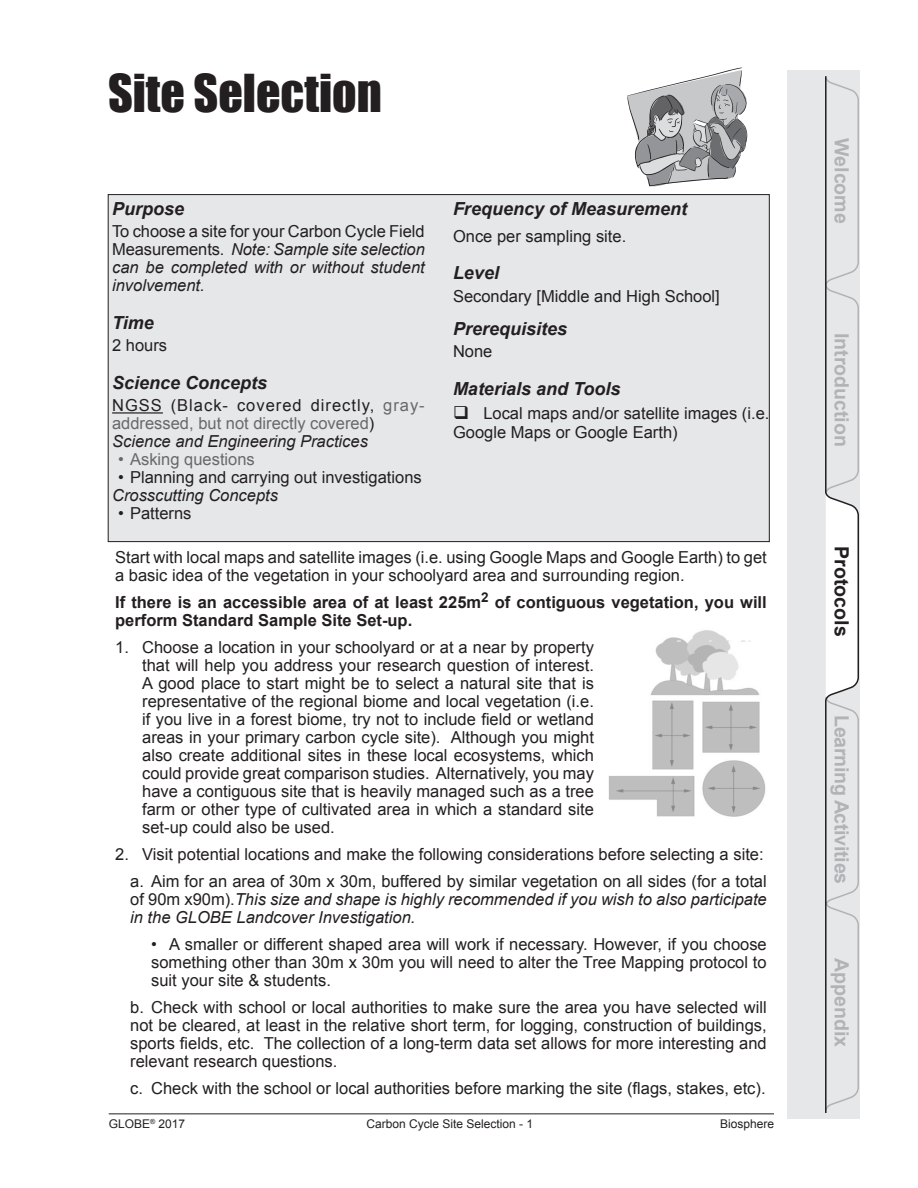
<style>
.page{position:relative;width:918px;height:1188px;background:#fff}
.page>*{position:absolute;margin:0;border:0;box-sizing:border-box;transform-origin:0 0}
.HTML_H1{font:48px "Impact";color:#231f20}
.t1{font:700 19.65px "Arial";color:#b2b3b7}
.t2{font:700 19.65px "Arial";color:#231f20}
.HTML_H3{font:italic 700 18px "Arial";color:#231f20}
.HTML_Body_Text{font:italic 700 18px "Arial";color:#231f20}
.HTML_Body_Text-2{font:16.5px/18px "Arial";color:#231f20;text-align:justify}
.HTML_Body_Text-3{font:italic 16.5px/18px "Arial";color:#231f20;text-align:justify}
.HTML_Body_Text-4{font:700 16.5px/18px "Arial";color:#231f20}
.HTML_Body_Text-5{font:16.5px/18px "Arial";color:#696969}
.HTML_Unordered_List{font:16.5px/19.5px "Arial";color:#231f20}
.t3{font:12px "Arial";color:#231f20}
.s1{font-style:normal}
.s2{color:#231f20}
</style>
<div class="page">
<hr style="left:109px;top:1113px;width:665px;height:1px;background:#231f20">
<div style="left:788px;top:70px;width:72px;height:1049px;background:#e6e7e9"></div>
<svg style="left:825px;top:76px;width:34px;height:1037px"></svg>
<div style="left:108px;top:195px;width:661px;height:347px;background:#e6e7e9"></div>
<svg style="left:627px;top:68px;width:120px;height:118px"></svg>
<hr style="left:112px;top:412px;width:51px;height:2px;background:#231f20">
<img style="left:608px;top:630px;width:158px;height:187px">
<p class="HTML_H1" style="left:108px;top:56px;width:275px">Site Selection</p>
<p class="HTML_H3" style="left:112px;top:197px;width:74px">Purpose</p>
<p class="HTML_Body_Text-3" style="left:112px;top:223px;width:314px"><span class="s1">To choose a site for your Carbon Cycle Field Measurements.</span> Note: Sample site selection can be completed with or without student involvement.</p>
<p class="HTML_H3" style="left:112px;top:311px;width:43px">Time</p>
<p class="HTML_Body_Text-2" style="left:112px;top:337px;width:57px">2 hours</p>
<p class="HTML_H3" style="left:112px;top:371px;width:157px">Science Concepts</p>
<p class="HTML_Body_Text-5" style="left:112px;top:397px;width:314px"><span class="s2">NGSS (Black- covered directly,</span> gray&shy;addressed, but not directly covered<span class="s2">)</span></p>
<p class="HTML_Body_Text-3" style="left:112px;top:433px;width:257px">Science and Engineering Practices</p>
<p class="HTML_Body_Text-5" style="left:118px;top:451px;width:138px">• Asking questions</p>
<p class="HTML_Body_Text-2" style="left:118px;top:469px;width:305px">• Planning and carrying out investigations</p>
<p class="HTML_Body_Text-3" style="left:112px;top:487px;width:167px">Crosscutting Concepts</p>
<p class="HTML_Body_Text-2" style="left:118px;top:505px;width:75px">• Patterns</p>
<p class="HTML_Body_Text" style="left:453px;top:197px;width:236px">Frequency of Measurement</p>
<p class="HTML_Body_Text-2" style="left:453px;top:227px;width:175px">Once per sampling site.</p>
<p class="HTML_H3" style="left:453px;top:261px;width:48px">Level</p>
<p class="HTML_Body_Text-2" style="left:453px;top:287px;width:268px">Secondary [Middle and High School]</p>
<p class="HTML_H3" style="left:453px;top:317px;width:116px">Prerequisites</p>
<p class="HTML_Body_Text-2" style="left:453px;top:343px;width:41px">None</p>
<p class="HTML_H3" style="left:453px;top:377px;width:169px">Materials and Tools</p>
<p class="HTML_Unordered_List" style="left:453px;top:403px;width:318px">❑ Local maps and/or satellite images (i.e.<br>Google Maps or Google Earth)</p>
<p class="HTML_Body_Text-2" style="left:115px;top:549px;width:653px">Start with local maps and satellite images (i.e. using Google Maps and Google Earth) to get a basic idea of the vegetation in your schoolyard area and surrounding region.</p>
<p class="HTML_Body_Text-4" style="left:115px;top:594px;width:653px">If there is an accessible area of at least 225m<sup>2</sup> of contiguous vegetation, you will perform Standard Sample Site Set-up.</p>
<p class="HTML_Body_Text-2" style="left:142px;top:639px;width:453px;text-indent:-27px">1. Choose a location in your schoolyard or at a near by property that will help you address your research question of interest.<br>A good place to start might be to select a natural site that is representative of the regional biome and local vegetation (i.e. if you live in a forest biome, try not to include field or wetland areas in your primary carbon cycle site). Although you might also create additional sites in these local ecosystems, which could provide great comparison studies. Alternatively, you may have a contiguous site that is heavily managed such as a tree farm or other type of cultivated area in which a standard site set-up could also be used.</p>
<p class="HTML_Body_Text-2" style="left:115px;top:846px;width:650px">2. Visit potential locations and make the following considerations before selecting a site:</p>
<p class="HTML_Body_Text-3" style="left:130px;top:873px;width:638px"><span class="s1">a. Aim for an area of 30m x 30m, buffered by similar vegetation on all sides (for a total of 90m x90m).</span>This size and shape is highly recommended if you wish to also participate in the GLOBE Landcover Investigation.</p>
<p class="HTML_Body_Text-2" style="left:151px;top:936px;width:617px">• A smaller or different shaped area will work if necessary. However, if you choose something other than 30m x 30m you will need to alter the Tree Mapping protocol to suit your site &amp; students.</p>
<p class="HTML_Body_Text-2" style="left:130px;top:999px;width:638px">b. Check with school or local authorities to make sure the area you have selected will not be cleared, at least in the relative short term, for logging, construction of buildings, sports fields, etc. The collection of a long-term data set allows for more interesting and relevant research questions.</p>
<p class="HTML_Body_Text-2" style="left:130px;top:1080px;width:637px">c. Check with the school or local authorities before marking the site (flags, stakes, etc).</p>
<p class="t3" style="left:109px;top:1116px;width:78px">GLOBE<sup>®</sup> 2017</p>
<p class="t3" style="left:367px;top:1116px;width:168px">Carbon Cycle Site Selection - 1</p>
<p class="t3" style="left:720px;top:1116px;width:56px">Biosphere</p>
<p class="t1" style="left:855px;top:138px;width:87px;rotate:90deg">Welcome</p>
<p class="t1" style="left:855px;top:333px;width:116px;rotate:90deg">Introduction</p>
<p class="t2" style="left:855px;top:546px;width:92px;rotate:90deg">Protocols</p>
<p class="t1" style="left:855px;top:715px;width:171px;rotate:90deg">Learning Activities</p>
<p class="t1" style="left:855px;top:958px;width:91px;rotate:90deg">Appendix</p>
</div>
